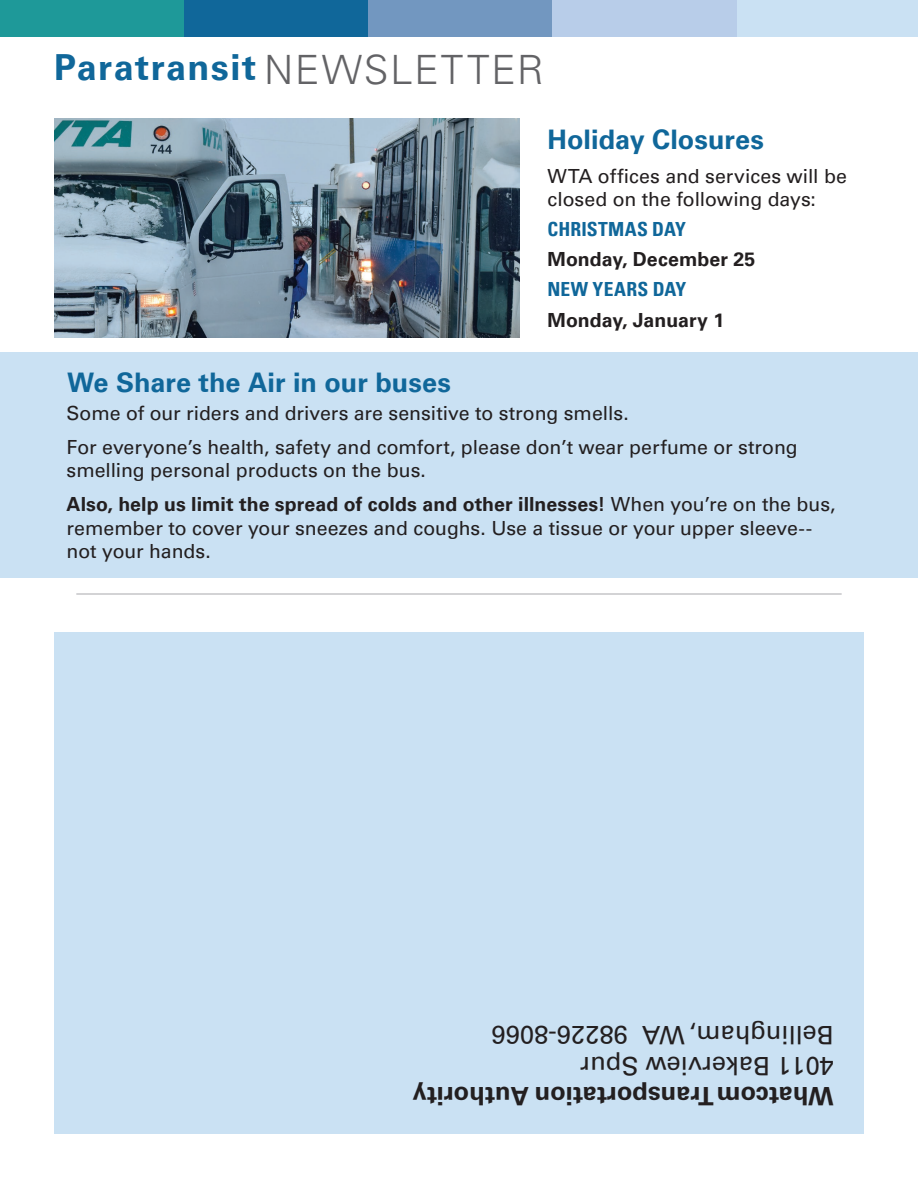
<style>
.page{position:relative;width:918px;height:1188px;background:#fff}
.page>*{position:absolute;margin:0;border:0;box-sizing:border-box;transform-origin:0 0}
.t1{font:700 36px "Univers";letter-spacing:.04em;color:#10679a}
.t2{font:700 27px "Univers";color:#10679a}
.t3{font:25.5px/30.6px "Univers";color:#231f20}
.t4{font:700 25.5px "Univers";color:#231f20}
.t5{font:19.5px/23.4px "Univers";letter-spacing:-.005em;color:#231f20}
.t6{font:700 19.5px "Univers";letter-spacing:.005em;color:#231f20}
.t7{font:700 condensed 19.5px "Univers";letter-spacing:.01em;color:#10679a}
.s1{font-weight:300;font-size:40.5px;color:#636366}
.s2{font-weight:700}
</style>
<div class="page">
<div style="left:54px;top:632px;width:810px;height:502px;background:#cae1f3"></div>
<hr style="left:76px;top:594px;width:766px;height:1px;background:#a8a9ad">
<img style="left:54px;top:119px;width:465px;height:218px">
<div style="left:737px;top:0;width:181px;height:36px;background:#cae1f3"></div>
<div style="left:368px;top:0;width:185px;height:36px;background:#7297c0"></div>
<div style="left:553px;top:0;width:184px;height:36px;background:#b8cde9"></div>
<div style="left:183px;top:0;width:185px;height:36px;background:#10679a"></div>
<div style="left:0;top:0;width:183px;height:36px;background:#1e9999"></div>
<div style="left:0;top:353px;width:918px;height:225px;background:#cae1f3"></div>
<h1 class="t1" style="left:54px;top:46px;width:491px">Paratransit <span class="s1">NEWSLETTER</span></h1>
<h2 class="t2" style="left:548px;top:124px;width:218px">Holiday Closures</h2>
<h2 class="t2" style="left:67px;top:367px;width:385px">We Share the Air in our buses</h2>
<p class="t5" style="left:548px;top:164px;width:301px">WTA offices and services will be closed on the following days:</p>
<p class="t7" style="left:548px;top:217px;width:140px">CHRISTMAS DAY</p>
<p class="t6" style="left:548px;top:248px;width:209px">Monday, December 25</p>
<p class="t7" style="left:548px;top:277px;width:140px">NEW YEARS DAY</p>
<p class="t6" style="left:548px;top:308px;width:178px">Monday, January 1</p>
<p class="t5" style="left:67px;top:396px;width:733px;line-height:34.2px">Some of our riders and drivers are sensitive to strong smells.<br>For everyone’s health, safety and comfort, please don’t wear perfume or strong</p>
<p class="t5" style="left:67px;top:453px;width:770px;line-height:34.2px">smelling personal products on the bus.<br><span class="s2">Also, help us limit the spread of colds and other illnesses!</span> When you’re on the bus,</p>
<p class="t5" style="left:67px;top:516px;width:747px">remember to cover your sneezes and coughs. Use a tissue or your upper sleeve-- not your hands.</p>
<h3 class="t3" style="left:834px;top:1081px;width:344px;rotate:-180deg">4011 Bakerview Spur<br>Bellingham, WA 98226-8066</h3>
<h3 class="t4" style="left:834px;top:1111px;width:423px;rotate:-180deg">Whatcom Transportation Authority</h3>
</div>
